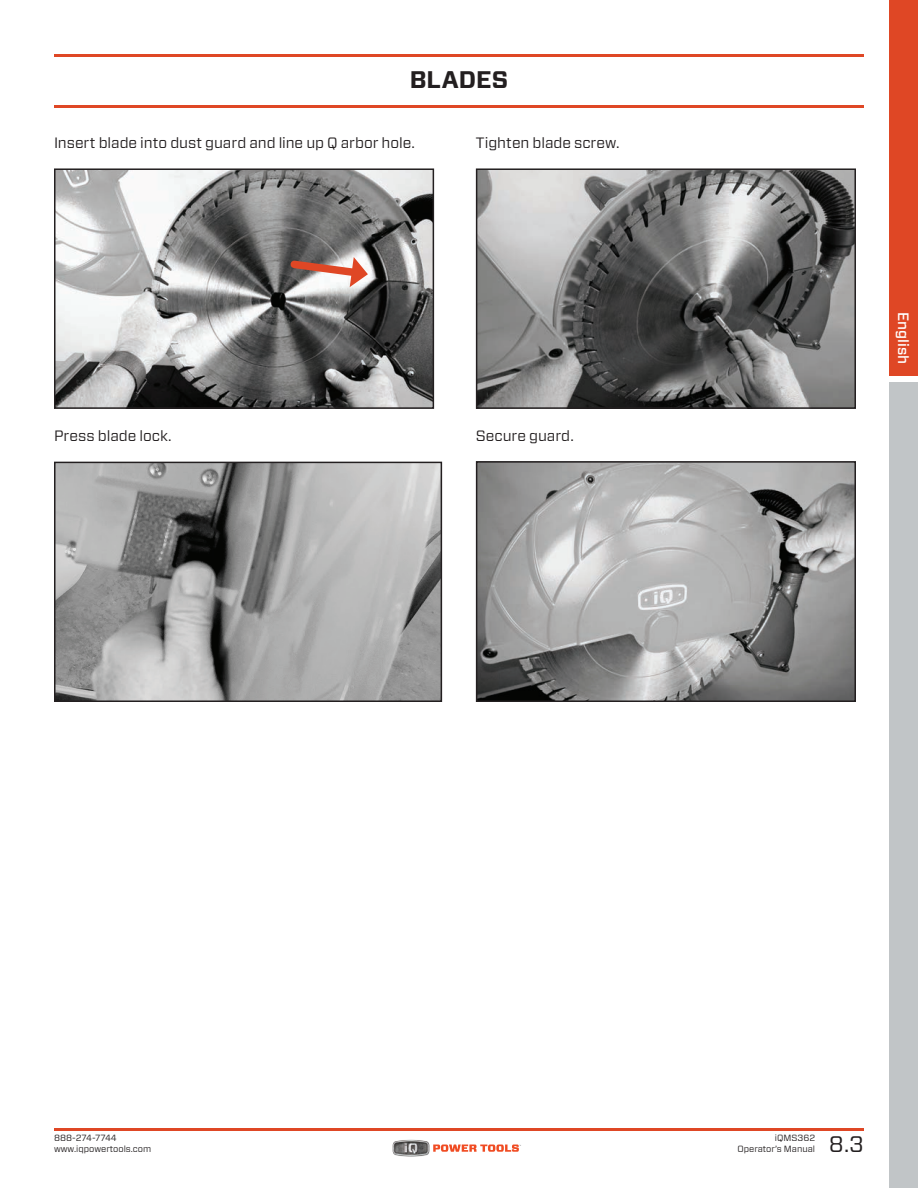
<style>
.page{position:relative;width:918px;height:1188px;background:#fff}
.page>*{position:absolute;margin:0;border:0;box-sizing:border-box;transform-origin:0 0}
.t1{font:700 24px "Forza";letter-spacing:.005em;color:#231f20}
.t2{font:22.5px "Forza";color:#231f20}
.t3{font:15px "Forza";letter-spacing:-.005em;color:#231f20}
.t4{font:500 15px "Forza";letter-spacing:.005em;color:#fff}
.t5{font:9px/10.5px "Forza";color:#231f20;text-align:right}
</style>
<div class="page">
<hr style="left:54px;top:1128px;width:810px;height:2px;background:#df4725">
<hr style="left:54px;top:54px;width:810px;height:2px;background:#df4725">
<hr style="left:54px;top:106px;width:810px;height:2px;background:#df4725">
<img style="left:392px;top:1139px;width:47px;height:18px">
<svg style="left:433px;top:1145px;width:88px;height:7px"></svg>
<div style="left:889px;top:0;width:29px;height:376px;background:#df4725"></div>
<div style="left:889px;top:383px;width:29px;height:805px;background:#c1c5c7"></div>
<img style="left:57px;top:171px;width:374px;height:235px">
<div style="left:54px;top:168px;width:380px;height:241px;border:2px solid #231f20"></div>
<img style="left:479px;top:171px;width:374px;height:235px">
<div style="left:476px;top:168px;width:380px;height:241px;border:2px solid #231f20"></div>
<img style="left:57px;top:465px;width:382px;height:234px">
<div style="left:54px;top:462px;width:388px;height:240px;border:2px solid #231f20"></div>
<img style="left:479px;top:464px;width:374px;height:235px">
<div style="left:476px;top:461px;width:380px;height:241px;border:2px solid #231f20"></div>
<svg style="left:286px;top:256px;width:82px;height:31px"></svg>
<h1 class="t1" style="left:410px;top:64px;width:100px">BLADES</h1>
<p class="t3" style="left:54px;top:133px;width:362px">Insert blade into dust guard and line up Q arbor hole.</p>
<p class="t3" style="left:476px;top:133px;width:145px">Tighten blade screw.</p>
<p class="t3" style="left:54px;top:425px;width:119px">Press blade lock.</p>
<p class="t3" style="left:476px;top:425px;width:99px">Secure guard.</p>
<p class="t4" style="left:913px;top:312px;width:54px;rotate:90deg">English</p>
<p class="t5" style="left:54px;top:1133px;width:99px;text-align:left">888-274-7744 www.iqpowertools.com</p>
<p class="t5" style="left:737px;top:1133px;width:79px">iQMS362<br>Operator’s Manual</p>
<h2 class="t2" style="left:829px;top:1129px;width:37px">8.3</h2>
</div>
